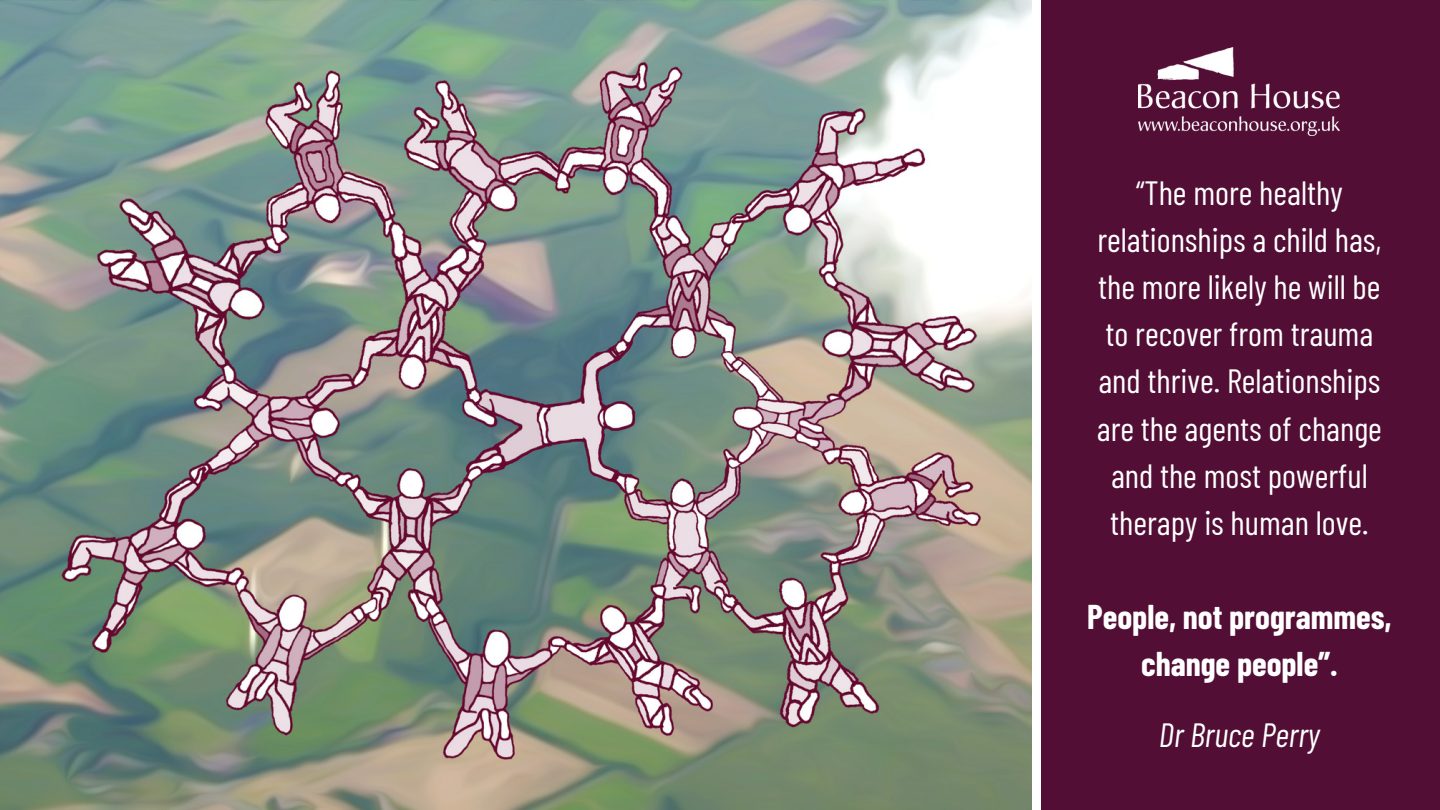
<style>
.page{position:relative;width:1440px;height:810px;background:#fff}
.page>*{position:absolute;margin:0;border:0;box-sizing:border-box;transform-origin:0 0}
.t1{font:33.6px/47.1px "Barlow Condensed";color:#fff;text-align:center}
.t2{font:700 33.6px/47.1px "Barlow Condensed";color:#fff;text-align:center}
.t3{font:italic 33.6px "Barlow Condensed";color:#fff}
</style>
<div class="page">
<img style="left:0;top:0;width:1032px;height:810px">
<div style="left:1041px;top:0;width:399px;height:810px;background:#520e35"></div>
<img style="left:1139px;top:48px;width:201px;height:88px">
<p class="t1" style="left:1097px;top:168px;width:287px">“The more healthy relationships a child has, the more likely he will be to recover from trauma and thrive. Relationships are the agents of change and the most powerful therapy is human love.</p>
<p class="t2" style="left:1087px;top:592px;width:306px">People, not programmes, change people”.</p>
<p class="t3" style="left:1159px;top:714px;width:162px">Dr Bruce Perry</p>
</div>
